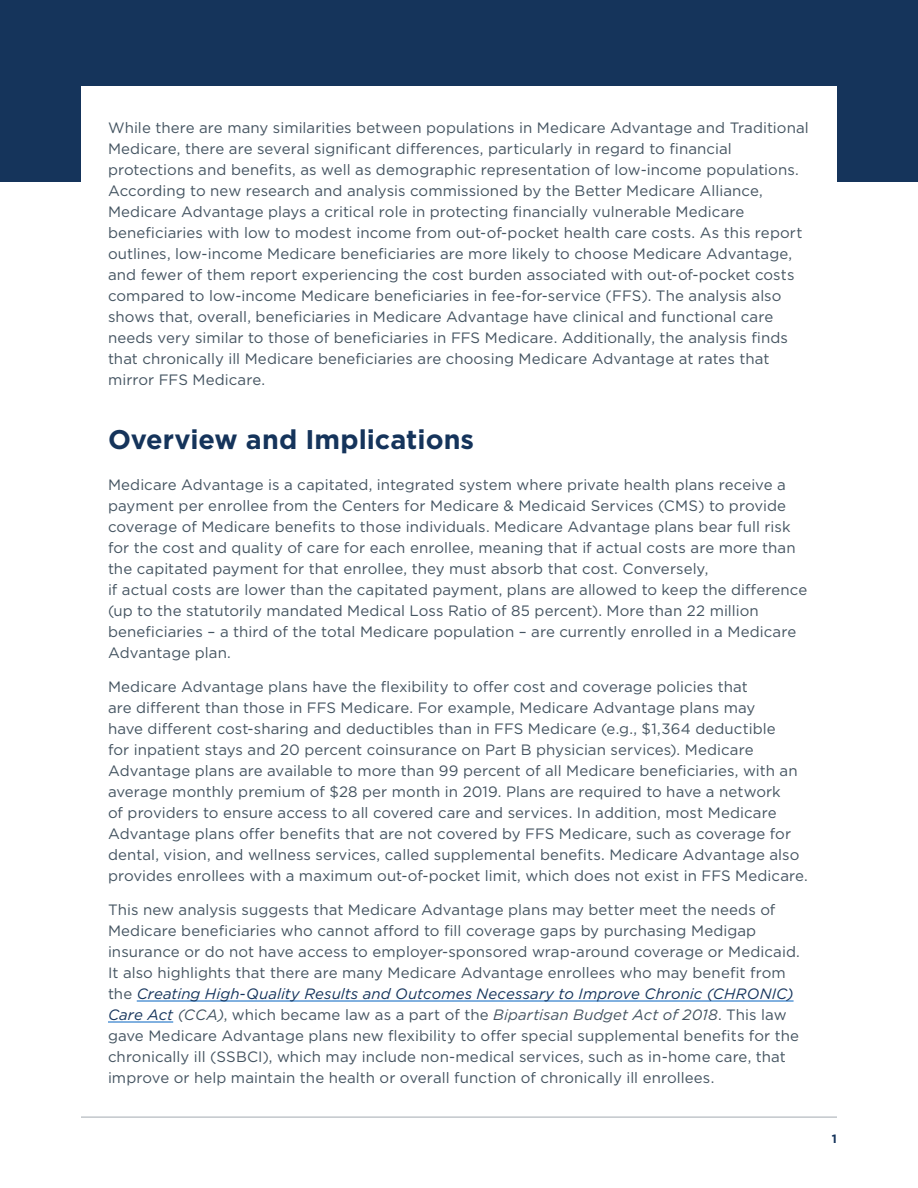
<style>
.page{position:relative;width:918px;height:1188px;background:#fff}
.page>*{position:absolute;margin:0;border:0;box-sizing:border-box;transform-origin:0 0}
.t1{font:700 27px "Gotham";color:#15345b}
.Body{font:15px/21px "Gotham";letter-spacing:.005em;color:#445461}
.Body_Last{font:15px/21px "Gotham";letter-spacing:.005em;color:#445461}
.t2{font:700 12px "Gotham";color:#15345b}
.s1{font-style:italic;color:#15345b}
.s2{font-style:italic}
</style>
<div class="page">
<hr style="left:81px;top:1117px;width:756px;height:1px;background:#445461">
<div style="left:0;top:0;width:918px;height:182px;background:#15345b"></div>
<div style="left:81px;top:86px;width:756px;height:921px;background:#fff"></div>
<hr style="left:137px;top:1001px;width:657px;height:1px;background:#0563c1">
<hr style="left:108px;top:1022px;width:65px;height:1px;background:#0563c1">
<p class="Body_Last" style="left:108px;top:117px;width:702px">While there are many similarities between populations in Medicare Advantage and Traditional Medicare, there are several significant differences, particularly in regard to financial protections and benefits, as well as demographic representation of low-income populations.<br>According to new research and analysis commissioned by the Better Medicare Alliance, Medicare Advantage plays a critical role in protecting financially vulnerable Medicare beneficiaries with low to modest income from out-of-pocket health care costs. As this report outlines, low-income Medicare beneficiaries are more likely to choose Medicare Advantage, and fewer of them report experiencing the cost burden associated with out-of-pocket costs compared to low-income Medicare beneficiaries in fee-for-service (FFS). The analysis also shows that, overall, beneficiaries in Medicare Advantage have clinical and functional care needs very similar to those of beneficiaries in FFS Medicare. Additionally, the analysis finds that chronically ill Medicare beneficiaries are choosing Medicare Advantage at rates that mirror FFS Medicare.</p>
<h2 class="t1" style="left:108px;top:422px;width:368px">Overview and Implications</h2>
<p class="Body" style="left:108px;top:474px;width:701px">Medicare Advantage is a capitated, integrated system where private health plans receive a payment per enrollee from the Centers for Medicare &amp; Medicaid Services (CMS) to provide coverage of Medicare benefits to those individuals. Medicare Advantage plans bear full risk for the cost and quality of care for each enrollee, meaning that if actual costs are more than the capitated payment for that enrollee, they must absorb that cost. Conversely,<br>if actual costs are lower than the capitated payment, plans are allowed to keep the difference (up to the statutorily mandated Medical Loss Ratio of 85 percent). More than 22 million beneficiaries – a third of the total Medicare population – are currently enrolled in a Medicare Advantage plan.</p>
<p class="Body" style="left:108px;top:676px;width:701px">Medicare Advantage plans have the flexibility to offer cost and coverage policies that<br>are different than those in FFS Medicare. For example, Medicare Advantage plans may<br>have different cost-sharing and deductibles than in FFS Medicare (e.g., $1,364 deductible<br>for inpatient stays and 20 percent coinsurance on Part B physician services). Medicare Advantage plans are available to more than 99 percent of all Medicare beneficiaries, with an average monthly premium of $28 per month in 2019. Plans are required to have a network<br>of providers to ensure access to all covered care and services. In addition, most Medicare Advantage plans offer benefits that are not covered by FFS Medicare, such as coverage for dental, vision, and wellness services, called supplemental benefits. Medicare Advantage also provides enrollees with a maximum out-of-pocket limit, which does not exist in FFS Medicare.</p>
<p class="Body" style="left:108px;top:899px;width:693px">This new analysis suggests that Medicare Advantage plans may better meet the needs of Medicare beneficiaries who cannot afford to fill coverage gaps by purchasing Medigap insurance or do not have access to employer-sponsored wrap-around coverage or Medicaid.<br>It also highlights that there are many Medicare Advantage enrollees who may benefit from the <span class="s1">Creating High-Quality Results and Outcomes Necessary to Improve Chronic (CHRONIC)<br>Care Act</span> <span class="s2">(CCA)</span>, which became law as a part of the <span class="s2">Bipartisan Budget Act of 2018</span>. This law gave Medicare Advantage plans new flexibility to offer special supplemental benefits for the chronically ill (SSBCI), which may include non-medical services, such as in-home care, that improve or help maintain the health or overall function of chronically ill enrollees.</p>
<p class="t2" style="left:832px;top:1130px;width:7px">1</p>
</div>
